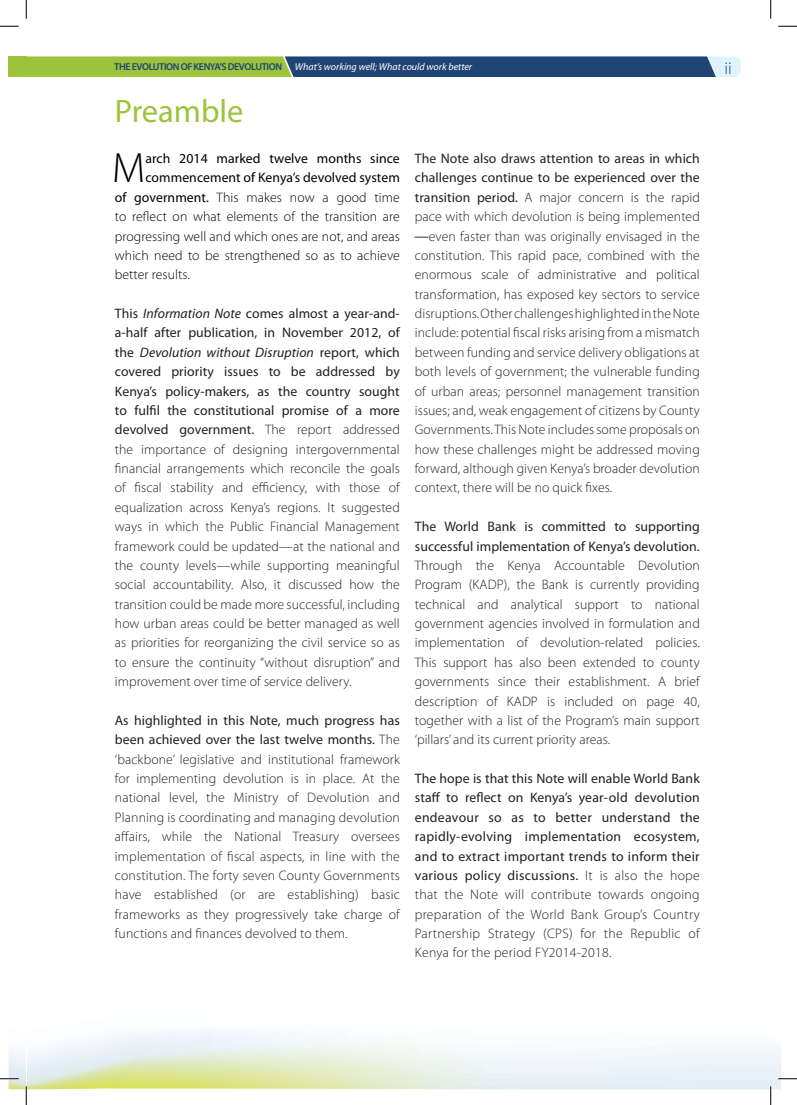
<style>
.page{position:relative;width:797px;height:1105px;background:#fff}
.page>*{position:absolute;margin:0;border:0;box-sizing:border-box;transform-origin:0 0}
.t1{font:300 42.5px "Myriad Pro";color:#000}
.t2{font:32.5px "Myriad Pro";color:#9dc33b}
.t3{font:300 17.5px "Myriad Pro";color:#1e4576}
.t4{font:300 13.75px/19.4px "Myriad Pro";letter-spacing:.005em;color:#231f20;text-align:justify}
.t5{font:13.75px/19.4px "Myriad Pro";letter-spacing:.015em;color:#231f20}
.t6{font:300 13.75px "Myriad Pro";letter-spacing:.005em;color:#000}
.t7{font:13.75px "Myriad Pro";letter-spacing:.005em;color:#000}
.t8{font:italic 10px "Myriad Pro";color:#fff}
.t9{font:600 10px "Myriad Pro";letter-spacing:-.04em;color:#1e4576}
.s1{font-weight:400}
.s2{font-weight:400;font-style:italic}
.s3{font-family:"Century Gothic";font-weight:400}
.s4{font-weight:300}
</style>
<div class="page">
<svg style="left:27px;top:1030px;width:754px;height:59px"></svg>
<svg style="left:27px;top:56px;width:714px;height:21px;background:#587d69"></svg>
<div style="left:9px;top:56px;width:18px;height:21px;background:#9dc33b"></div>
<svg style="left:0;top:25px;width:19px;height:2px"></svg>
<svg style="left:778px;top:25px;width:19px;height:2px"></svg>
<svg style="left:778px;top:1078px;width:19px;height:1px"></svg>
<svg style="left:25px;top:0;width:2px;height:19px"></svg>
<svg style="left:0;top:1051px;width:27px;height:54px"></svg>
<svg style="left:770px;top:0;width:1px;height:19px"></svg>
<svg style="left:770px;top:1086px;width:1px;height:19px"></svg>
<p class="t9" style="left:114px;top:61px;width:169px">THE EVOLUTION OF KENYA’S DEVOLUTION</p>
<p class="t8" style="left:295px;top:61px;width:179px">What’s working well; What could work better</p>
<h2 class="t2" style="left:115px;top:91px;width:130px">Preamble</h2>
<h1 class="t1" style="left:112px;top:143px;width:35px">M</h1>
<p class="t7" style="left:145px;top:150px;width:256px">arch 2014 marked twelve months since</p>
<p class="t7" style="left:145px;top:169px;width:256px">commencement of Kenya’s devolved system</p>
<p class="t6" style="left:115px;top:189px;width:286px"><span class="s1">of government.</span> This makes now a good time</p>
<p class="t6" style="left:115px;top:208px;width:286px">to reflect on what elements of the transition are</p>
<p class="t6" style="left:115px;top:228px;width:286px">progressing well and which ones are not, and areas</p>
<p class="t6" style="left:115px;top:247px;width:286px">which need to be strengthened so as to achieve</p>
<p class="t6" style="left:115px;top:266px;width:76px">better results.</p>
<p class="t4" style="left:115px;top:304px;width:286px"><span class="s1">This</span> <span class="s2">Information Note</span> <span class="s1">comes almost a year-and&shy;a-half after publication, in November 2012, of the</span> <span class="s2">Devolution without Disruption</span> <span class="s1">report, which covered priority issues to be addressed by Kenya’s policy-makers, as the country sought to fulfil the constitutional promise of a more devolved government.</span> The report addressed the importance of designing intergovernmental financial arrangements which reconcile the goals of fiscal stability and efficiency, with those of equalization across Kenya’s regions. It suggested ways in which the Public Financial Management framework could be updated—at the national and the county levels—while supporting meaningful social accountability. Also, it discussed how the transition could be made more successful, including how urban areas could be better managed as well as priorities for reorganizing the civil service so as to ensure the continuity “without disruption” and improvement over time of service delivery.</p>
<p class="t4" style="left:115px;top:710px;width:286px"><span class="s1">As highlighted in this Note, much progress has been achieved over the last twelve months.</span> The ‘backbone’ legislative and institutional framework for implementing devolution is in place. At the national level, the Ministry of Devolution and Planning is coordinating and managing devolution affairs, while the National Treasury oversees implementation of fiscal aspects, in line with the constitution. The forty seven County Governments have established (or are establishing) basic frameworks as they progressively take charge of functions and finances devolved to them.</p>
<p class="t4" style="left:415px;top:149px;width:286px"><span class="s1">The Note also draws attention to areas in which challenges continue to be experienced over the transition period.</span> A major concern is the rapid pace with which devolution is being implemented <span class="s3">—</span>even faster than was originally envisaged in the constitution. This rapid pace, combined with the enormous scale of administrative and political transformation, has exposed key sectors to service disruptions. Other challenges highlighted in the Note include: potential fiscal risks arising from a mismatch between funding and service delivery obligations at both levels of government; the vulnerable funding of urban areas; personnel management transition issues; and, weak engagement of citizens by County Governments. This Note includes some proposals on how these challenges might be addressed moving forward, although given Kenya’s broader devolution context, there will be no quick fixes.</p>
<p class="t5" style="left:415px;top:517px;width:286px">The World Bank is committed to supporting successful implementation of Kenya’s devolution.</p>
<p class="t4" style="left:415px;top:555px;width:286px">Through the Kenya Accountable Devolution Program (KADP), the Bank is currently providing technical and analytical support to national government agencies involved in formulation and implementation of devolution-related policies.<br>This support has also been extended to county governments since their establishment. A brief description of KADP is included on page 40, together with a list of the Program’s main support ‘pillars’ and its current priority areas.</p>
<p class="t5" style="left:415px;top:768px;width:286px;text-align:justify">The hope is that this Note will enable World Bank staff to reflect on Kenya’s year-old devolution endeavour so as to better understand the rapidly-evolving implementation ecosystem, and to extract important trends to inform their various policy discussions. <span class="s4">It is also the hope that the Note will contribute towards ongoing preparation of the World Bank Group’s Country Partnership Strategy (CPS) for the Republic of Kenya for the period FY2014-2018.</span></p>
<p class="t3" style="left:724px;top:57px;width:9px">ii</p>
</div>
